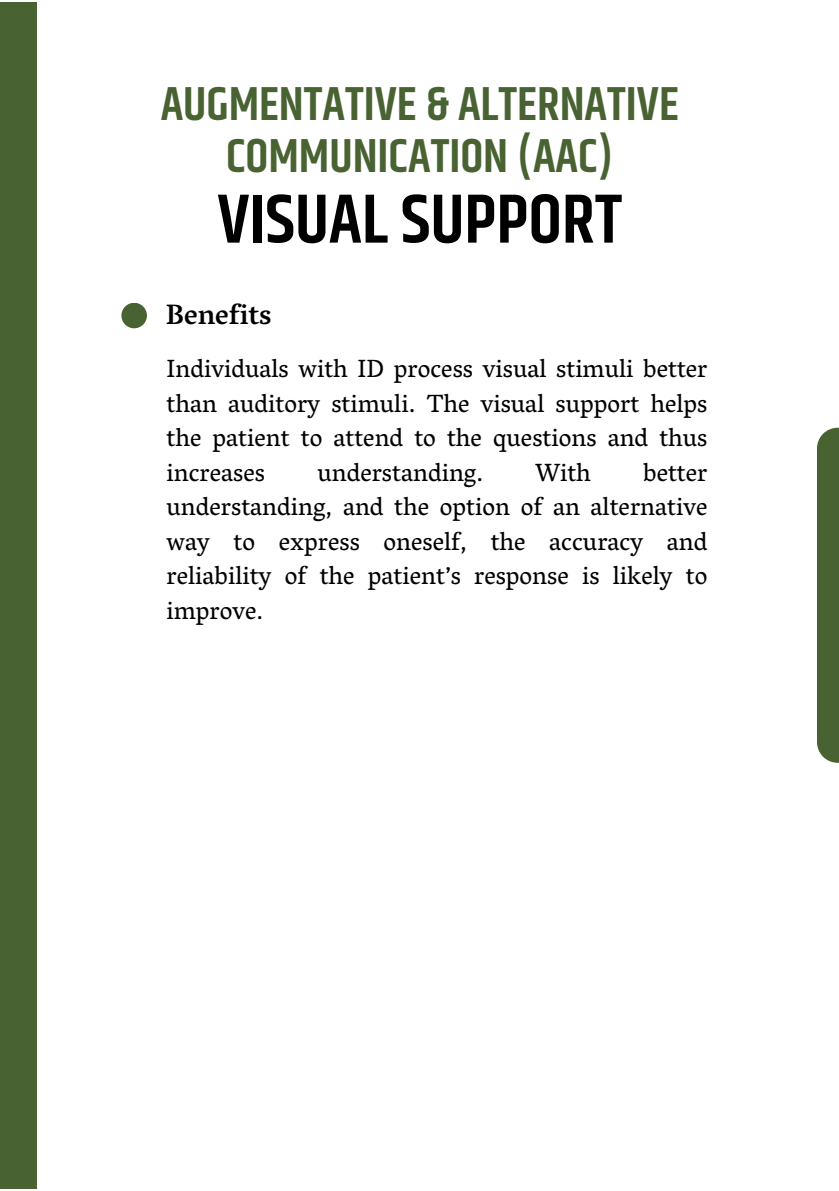
<style>
.page{position:relative;width:839px;height:1191px;background:#fff}
.page>*{position:absolute;margin:0;border:0;box-sizing:border-box;transform-origin:0 0}
.t1{font:600 70px "Khand";color:#000}
.t2{font:600 48px "Khand";color:#486232}
.t3{font:500 28.6px "Vesper Libre";color:#000}
.t4{font:25.4px/34.4px "Vesper Libre";color:#000;text-align:justify}
</style>
<div class="page">
<div style="left:0;top:2px;width:36px;height:1187px;background:#486232"></div>
<div style="left:817px;top:428px;width:21px;height:335px;background:#486232"></div>
<div style="left:121px;top:303px;width:26px;height:25px;background:#486232;border-radius:50%"></div>
<p class="t2" style="left:161px;top:69px;width:519px">AUGMENTATIVE &amp; ALTERNATIVE</p>
<p class="t2" style="left:226px;top:122px;width:389px">COMMUNICATION (AAC)</p>
<p class="t1" style="left:217px;top:169px;width:406px">VISUAL SUPPORT</p>
<p class="t3" style="left:166px;top:297px;width:107px">Benefits</p>
<p class="t4" style="left:166px;top:351px;width:542px">Individuals with ID process visual stimuli better than auditory stimuli. The visual support helps the patient to attend to the questions and thus increases</p>
<p class="t4" style="left:166px;top:455px;width:542px;text-indent:476px">better understanding, and the option of an alternative way to express oneself, the accuracy and reliability of the patient’s response is likely to improve.</p>
<p class="t4" style="left:317px;top:455px;width:167px">understanding.</p>
<p class="t4" style="left:535px;top:455px;width:57px">With</p>
</div>
